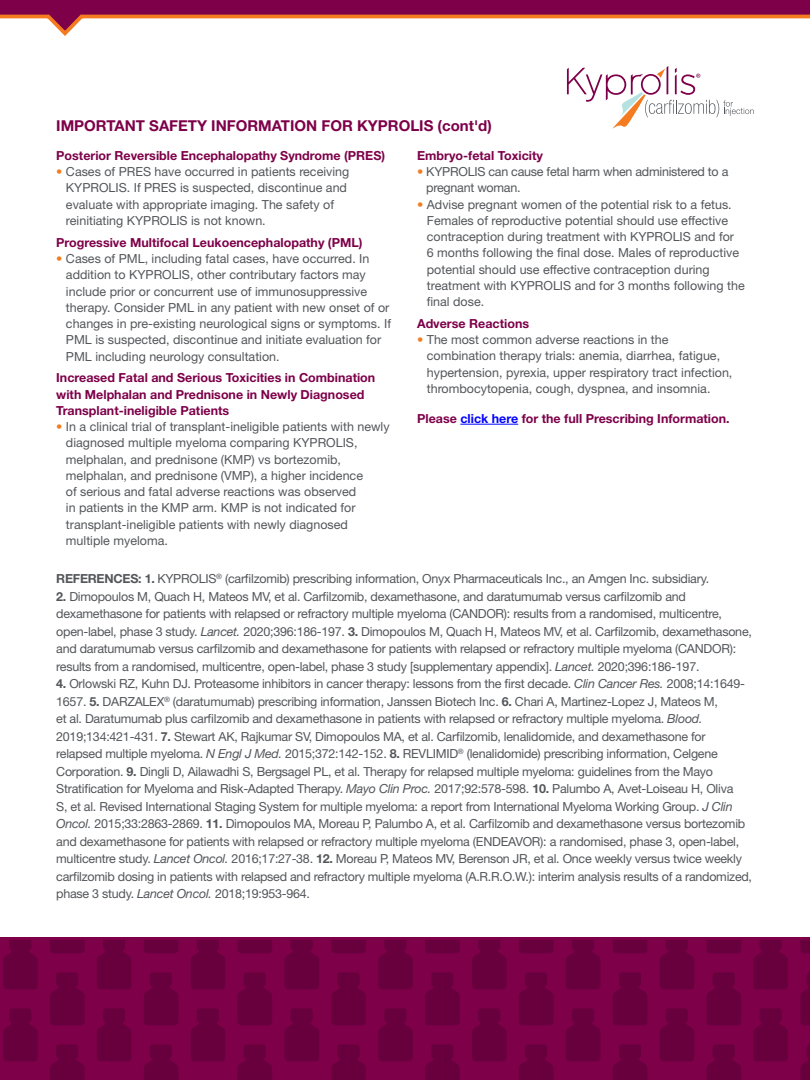
<style>
.page{position:relative;width:810px;height:1080px;background:#fff}
.page>*{position:absolute;margin:0;border:0;box-sizing:border-box;transform-origin:0 0}
.ISI{font:700 15px "Helvetica Neue LT Std";color:#7d0049}
.Footnotes{font:12.5px/17.5px "Helvetica Neue LT Std";letter-spacing:-.02em;color:#53565a}
.ISI-2{font:12.5px/16.2px "Helvetica Neue LT Std";color:#53565a}
.ISI-3{font:700 12.5px/16.2px "Helvetica Neue LT Std";color:#7d0049}
.ISI-4{font:12.5px/16.2px "Helvetica Neue LT Std";letter-spacing:-.02em;color:#53565a}
.ISI_HEads{font:700 12.5px "Helvetica Neue LT Std";color:#7d0049}
.s1{color:#f47b20}
.s2{color:#0203ff}
.s3{font-weight:700}
.s4{font-style:italic}
</style>
<div class="page">
<svg style="left:0;top:0;width:810px;height:36px"></svg>
<svg style="left:567px;top:66px;width:187px;height:63px"></svg>
<hr style="left:460px;top:424px;width:58px;height:1px;background:#0203ff">
<div style="left:0;top:938px;width:810px;height:142px;background:#7d0049"></div>
<svg style="left:3px;top:1008px;width:35px;height:53px"></svg>
<svg style="left:50px;top:1044px;width:35px;height:36px"></svg>
<svg style="left:97px;top:1008px;width:35px;height:53px"></svg>
<svg style="left:144px;top:1044px;width:34px;height:36px"></svg>
<svg style="left:191px;top:1008px;width:34px;height:53px"></svg>
<svg style="left:238px;top:1044px;width:34px;height:36px"></svg>
<svg style="left:284px;top:1008px;width:35px;height:53px"></svg>
<svg style="left:331px;top:1044px;width:35px;height:36px"></svg>
<svg style="left:378px;top:1008px;width:35px;height:53px"></svg>
<svg style="left:425px;top:1044px;width:35px;height:36px"></svg>
<svg style="left:472px;top:1008px;width:35px;height:53px"></svg>
<svg style="left:519px;top:1044px;width:35px;height:36px"></svg>
<svg style="left:566px;top:1008px;width:35px;height:53px"></svg>
<svg style="left:613px;top:1044px;width:34px;height:36px"></svg>
<svg style="left:660px;top:1008px;width:34px;height:53px"></svg>
<svg style="left:800px;top:1044px;width:10px;height:36px"></svg>
<svg style="left:706px;top:1044px;width:35px;height:36px"></svg>
<svg style="left:753px;top:1008px;width:35px;height:53px"></svg>
<svg style="left:3px;top:941px;width:35px;height:48px"></svg>
<svg style="left:50px;top:972px;width:35px;height:53px"></svg>
<svg style="left:97px;top:941px;width:35px;height:48px"></svg>
<svg style="left:50px;top:941px;width:35px;height:12px"></svg>
<svg style="left:144px;top:972px;width:34px;height:53px"></svg>
<svg style="left:191px;top:941px;width:34px;height:48px"></svg>
<svg style="left:144px;top:941px;width:34px;height:12px"></svg>
<svg style="left:238px;top:972px;width:34px;height:53px"></svg>
<svg style="left:284px;top:941px;width:35px;height:48px"></svg>
<svg style="left:238px;top:941px;width:34px;height:12px"></svg>
<svg style="left:331px;top:972px;width:35px;height:53px"></svg>
<svg style="left:378px;top:941px;width:35px;height:48px"></svg>
<svg style="left:331px;top:941px;width:35px;height:12px"></svg>
<svg style="left:425px;top:972px;width:35px;height:53px"></svg>
<svg style="left:472px;top:941px;width:35px;height:48px"></svg>
<svg style="left:425px;top:941px;width:35px;height:12px"></svg>
<svg style="left:519px;top:972px;width:35px;height:53px"></svg>
<svg style="left:566px;top:941px;width:35px;height:48px"></svg>
<svg style="left:519px;top:941px;width:35px;height:12px"></svg>
<svg style="left:613px;top:972px;width:34px;height:53px"></svg>
<svg style="left:660px;top:941px;width:34px;height:48px"></svg>
<svg style="left:613px;top:941px;width:34px;height:12px"></svg>
<svg style="left:800px;top:972px;width:10px;height:53px"></svg>
<svg style="left:706px;top:972px;width:35px;height:53px"></svg>
<svg style="left:800px;top:941px;width:10px;height:12px"></svg>
<svg style="left:753px;top:941px;width:35px;height:48px"></svg>
<svg style="left:706px;top:941px;width:35px;height:12px"></svg>
<p class="ISI" style="left:56px;top:117px;width:437px">IMPORTANT SAFETY INFORMATION FOR KYPROLIS (cont'd)</p>
<p class="ISI-3" style="left:56px;top:147px;width:330px">Posterior Reversible Encephalopathy Syndrome (PRES)</p>
<p class="ISI-2" style="left:66px;top:163px;width:285px;text-indent:-10px"><span class="s1">•</span> Cases of PRES have occurred in patients receiving KYPROLIS. If PRES is suspected, discontinue and evaluate with appropriate imaging. The safety of reinitiating KYPROLIS is not known.</p>
<p class="ISI-3" style="left:56px;top:234px;width:308px">Progressive Multifocal Leukoencephalopathy (PML)</p>
<p class="ISI-2" style="left:66px;top:250px;width:327px;text-indent:-10px"><span class="s1">•</span> Cases of PML, including fatal cases, have occurred. In addition to KYPROLIS, other contributary factors may include prior or concurrent use of immunosuppressive therapy. Consider PML in any patient with new onset of or changes in pre-existing neurological signs or symptoms. If PML is suspected, discontinue and initiate evaluation for PML including neurology consultation.</p>
<p class="ISI-3" style="left:56px;top:370px;width:321px">Increased Fatal and Serious Toxicities in Combination</p>
<p class="ISI-3" style="left:56px;top:386px;width:310px">with Melphalan and Prednisone in Newly Diagnosed<br>Transplant-ineligible Patients</p>
<p class="ISI-2" style="left:66px;top:418px;width:325px;text-indent:-10px"><span class="s1">•</span> In a clinical trial of transplant-ineligible patients with newly diagnosed multiple myeloma comparing KYPROLIS, melphalan, and prednisone (KMP) vs bortezomib, melphalan, and prednisone (VMP), a higher incidence<br>of serious and fatal adverse reactions was observed<br>in patients in the KMP arm. KMP is not indicated for transplant-ineligible patients with newly diagnosed multiple myeloma.</p>
<p class="ISI-3" style="left:417px;top:147px;width:127px">Embryo-fetal Toxicity</p>
<p class="ISI-4" style="left:426px;top:163px;width:304px;text-indent:-9px"><span class="s1">•</span> KYPROLIS can cause fetal harm when administered to a pregnant woman.</p>
<p class="ISI-2" style="left:427px;top:196px;width:319px;text-indent:-10px"><span class="s1">•</span> Advise pregnant women of the potential risk to a fetus.<br>Females of reproductive potential should use effective contraception during treatment with KYPROLIS and for<br>6 months following the final dose. Males of reproductive potential should use effective contraception during treatment with KYPROLIS and for 3 months following the final dose.</p>
<p class="ISI-3" style="left:417px;top:315px;width:114px">Adverse Reactions</p>
<p class="ISI-2" style="left:427px;top:331px;width:307px;text-indent:-10px"><span class="s1">•</span> The most common adverse reactions in the combination therapy trials: anemia, diarrhea, fatigue, hypertension, pyrexia, upper respiratory tract infection, thrombocytopenia, cough, dyspnea, and insomnia.</p>
<p class="ISI_HEads" style="left:417px;top:411px;width:314px">Please <span class="s2">click here</span> for the full Prescribing Information.</p>
<p class="Footnotes" style="left:56px;top:570px;width:655px"><span class="s3">REFERENCES: 1.</span> KYPROLIS<sup>®</sup> (carfilzomib) prescribing information, Onyx Pharmaceuticals Inc., an Amgen Inc. subsidiary.</p>
<p class="Footnotes" style="left:56px;top:588px;width:697px"><span class="s3">2.</span> Dimopoulos M, Quach H, Mateos MV, et al. Carfilzomib, dexamethasone, and daratumumab versus carfilzomib and dexamethasone for patients with relapsed or refractory multiple myeloma (CANDOR): results from a randomised, multicentre, open-label, phase 3 study. <span class="s4">Lancet.</span> 2020;396:186-197. <span class="s3">3.</span> Dimopoulos M, Quach H, Mateos MV, et al. Carfilzomib, dexamethasone, and daratumumab versus carfilzomib and dexamethasone for patients with relapsed or refractory multiple myeloma (CANDOR): results from a randomised, multicentre, open-label, phase 3 study [supplementary appendix]. <span class="s4">Lancet.</span> 2020;396:186-197.</p>
<p class="Footnotes" style="left:56px;top:675px;width:697px"><span class="s3">4.</span> Orlowski RZ, Kuhn DJ. Proteasome inhibitors in cancer therapy: lessons from the first decade. <span class="s4">Clin Cancer Res.</span> 2008;14:1649- 1657. <span class="s3">5.</span> DARZALEX<sup>®</sup> (daratumumab) prescribing information, Janssen Biotech Inc. <span class="s3">6.</span> Chari A, Martinez-Lopez J, Mateos M,<br>et al. Daratumumab plus carfilzomib and dexamethasone in patients with relapsed or refractory multiple myeloma. <span class="s4">Blood.<br></span>2019;134:421-431. <span class="s3">7.</span> Stewart AK, Rajkumar SV, Dimopoulos MA, et al. Carfilzomib, lenalidomide, and dexamethasone for relapsed multiple myeloma. <span class="s4">N Engl J Med.</span> 2015;372:142-152. <span class="s3">8.</span> REVLIMID<sup>®</sup> (lenalidomide) prescribing information, Celgene Corporation. <span class="s3">9.</span> Dingli D, Ailawadhi S, Bergsagel PL, et al. Therapy for relapsed multiple myeloma: guidelines from the Mayo Stratification for Myeloma and Risk-Adapted Therapy. <span class="s4">Mayo Clin Proc.</span> 2017;92:578-598. <span class="s3">10.</span> Palumbo A, Avet-Loiseau H, Oliva<br>S, et al. Revised International Staging System for multiple myeloma: a report from International Myeloma Working Group. <span class="s4">J Clin Oncol.</span> 2015;33:2863-2869. <span class="s3">11.</span> Dimopoulos MA, Moreau P, Palumbo A, et al. Carfilzomib and dexamethasone versus bortezomib and dexamethasone for patients with relapsed or refractory multiple myeloma (ENDEAVOR): a randomised, phase 3, open-label, multicentre study. <span class="s4">Lancet Oncol.</span> 2016;17:27-38. <span class="s3">12.</span> Moreau P, Mateos MV, Berenson JR, et al. Once weekly versus twice weekly carfilzomib dosing in patients with relapsed and refractory multiple myeloma (A.R.R.O.W.): interim analysis results of a randomized, phase 3 study. <span class="s4">Lancet Oncol.</span> 2018;19:953-964.</p>
</div>
